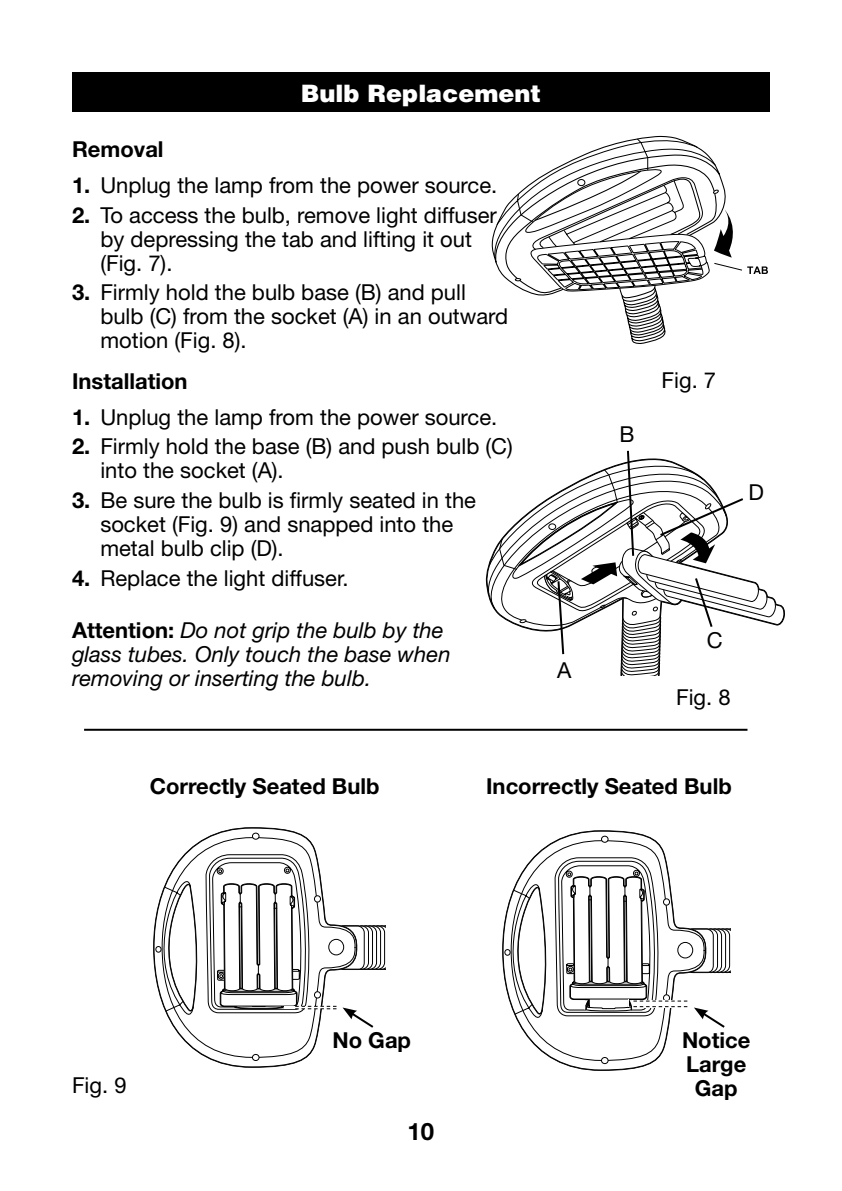
<style>
.page{position:relative;width:842px;height:1191px;background:#fff}
.page>*{position:absolute;margin:0;border:0;box-sizing:border-box;transform-origin:0 0}
.t1{font:900 24px "Helvetica";color:#fff}
.t2{font:700 24px "Helvetica Neue LT Std";color:#000}
.t3{font:22px/24px "Helvetica Neue LT Std";color:#000}
.t4{font:italic 22px/24px "Helvetica Neue LT Std";color:#000}
.t5{font:700 22px/24px "Helvetica Neue LT Std";color:#000;text-align:center}
.s1{font-weight:700}
.s2{font-weight:700;font-style:normal}
</style>
<div class="page">
<svg style="left:205px;top:827px;width:103px;height:240px"></svg>
<svg style="left:167px;top:837px;width:150px;height:220px"></svg>
<div style="left:252px;top:833px;width:7px;height:6px;background:#fff;border-radius:50%"></div>
<div style="left:252px;top:832px;width:7px;height:7px;border:1px solid #000;border-radius:50%"></div>
<div style="left:252px;top:1054px;width:7px;height:6px;background:#fff;border-radius:50%"></div>
<div style="left:252px;top:1054px;width:7px;height:6px;border:1px solid #000;border-radius:50%"></div>
<svg style="left:153px;top:879px;width:41px;height:141px"></svg>
<div style="left:72px;top:72px;width:698px;height:40px;background:#000"></div>
<svg style="left:554px;top:830px;width:103px;height:240px"></svg>
<svg style="left:516px;top:840px;width:153px;height:220px"></svg>
<div style="left:601px;top:836px;width:7px;height:6px;background:#fff;border-radius:50%"></div>
<div style="left:601px;top:836px;width:7px;height:6px;border:1px solid #000;border-radius:50%"></div>
<div style="left:601px;top:1057px;width:7px;height:6px;background:#fff;border-radius:50%"></div>
<div style="left:601px;top:1057px;width:7px;height:7px;border:1px solid #000;border-radius:50%"></div>
<svg style="left:502px;top:882px;width:41px;height:141px"></svg>
<svg style="left:492px;top:136px;width:276px;height:208px"></svg>
<svg style="left:205px;top:854px;width:181px;height:200px"></svg>
<svg style="left:554px;top:857px;width:177px;height:172px"></svg>
<hr style="left:84px;top:729px;width:663px;height:2px;background:#000">
<svg style="left:485px;top:450px;width:300px;height:226px"></svg>
<p class="t1" style="left:301px;top:77px;width:242px">Bulb Replacement</p>
<p class="t5" style="left:72px;top:137px;width:93px">Removal</p>
<p class="t3" style="left:72px;top:173px;width:427px"><span class="s1">1.</span> Unplug the lamp from the power source.</p>
<p class="t3" style="left:100px;top:202px;width:398px;text-indent:-28px"><span class="s1">2.</span> To access the bulb, remove light diffuser by depressing the tab and lifting it out (Fig. 7).</p>
<p class="t3" style="left:100px;top:280px;width:409px;text-indent:-28px"><span class="s1">3.</span> Firmly hold the bulb base (B) and pull bulb (C) from the socket (A) in an outward motion (Fig. 8).</p>
<p class="t5" style="left:72px;top:369px;width:117px">Installation</p>
<p class="t3" style="left:72px;top:404px;width:427px"><span class="s1">1.</span> Unplug the lamp from the power source.</p>
<p class="t3" style="left:100px;top:434px;width:414px;text-indent:-28px"><span class="s1">2.</span> Firmly hold the base (B) and push bulb (C) into the socket (A).</p>
<p class="t3" style="left:100px;top:488px;width:377px;text-indent:-28px"><span class="s1">3.</span> Be sure the bulb is firmly seated in the socket (Fig. 9) and snapped into the metal bulb clip (D).</p>
<p class="t3" style="left:72px;top:565px;width:278px"><span class="s1">4.</span> Replace the light diffuser.</p>
<p class="t4" style="left:72px;top:618px;width:380px"><span class="s2">Attention:</span> Do not grip the bulb by the glass tubes. Only touch the base when removing or inserting the bulb.</p>
<p class="t3" style="left:557px;top:657px;width:16px">A</p>
<p class="t3" style="left:619px;top:422px;width:17px">B</p>
<p class="t3" style="left:662px;top:367px;width:56px">Fig. 7</p>
<p class="t3" style="left:748px;top:479px;width:17px">D</p>
<p class="t3" style="left:707px;top:628px;width:17px">C</p>
<p class="t3" style="left:676px;top:684px;width:56px">Fig. 8</p>
<p class="t5" style="left:150px;top:773px;width:231px">Correctly Seated Bulb</p>
<p class="t5" style="left:486px;top:773px;width:247px">Incorrectly Seated Bulb</p>
<p class="t3" style="left:72px;top:1073px;width:56px">Fig. 9</p>
<p class="t5" style="left:332px;top:1027px;width:80px">No Gap</p>
<p class="t5" style="left:682px;top:1027px;width:70px">Notice<br>Large<br>Gap</p>
<p class="t2" style="left:408px;top:1116px;width:28px">10</p>
</div>
